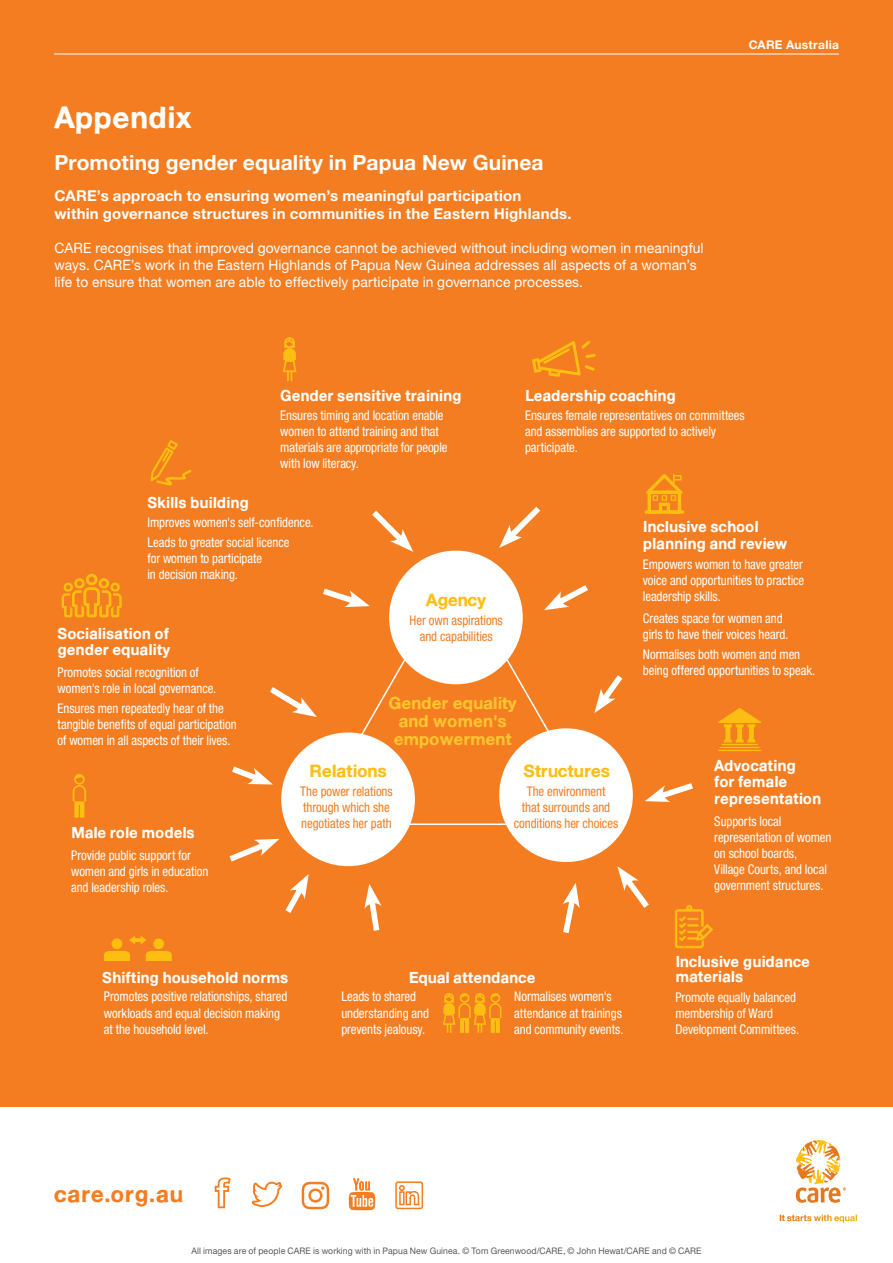
<style>
.page{position:relative;width:893px;height:1263px;background:#fff}
.page>*{position:absolute;margin:0;border:0;box-sizing:border-box;transform-origin:0 0}
.H1_-_Gradient_Headin{font:700 30px "Sketchetik Fill";letter-spacing:.01em;color:#fff}
.t1{font:700 22.5px "Sketchetik Fill";letter-spacing:.03em;color:#f47d21}
.Body_Copy{font:700 21px "Helvetica Neue LT Std";letter-spacing:.005em;color:#fff}
.Heading_1{font:700 17.25px "Sketchetik Fill";color:#fdbe12}
.Heading_1-2{font:700 16.95px/18.3px "Sketchetik Fill";color:#fec430;text-align:center}
.Heading_3{font:700 15.45px/17px "Sketchetik Fill";letter-spacing:.01em;color:#fff;scale:.96 1}
.Body_Copy-2{font:700 15px/18px "Helvetica Neue LT Std";letter-spacing:.015em;color:#fff}
.Body_Copy-3{font:14.25px/17.1px "Helvetica Neue LT Std";letter-spacing:.005em;color:#fff}
.Body_Copy-4{font:condensed 13.35px/16px "Helvetica Neue LT Std";letter-spacing:-.005em;color:#fff;scale:.96 1}
.Body_Copy-5{font:condensed 13.35px/16px "Helvetica Neue LT Std";letter-spacing:-.005em;color:#f47d21;text-align:center;scale:.96 1}
.t2{font:700 12px "Helvetica Neue LT Std";letter-spacing:.025em;color:#fff}
.Body_Copy-6{font:9px "Helvetica Neue LT Std";letter-spacing:.015em;color:#57585a;scale:.96 1}
</style>
<div class="page">
<div style="left:0;top:0;width:893px;height:1106px;background:#f47d21"></div>
<hr style="left:54px;top:54px;width:785px;height:1px;background:#fff">
<svg style="left:349px;top:1178px;width:26px;height:32px"></svg>
<svg style="left:215px;top:1177px;width:16px;height:31px"></svg>
<svg style="left:252px;top:1182px;width:30px;height:25px"></svg>
<svg style="left:395px;top:1181px;width:29px;height:29px"></svg>
<svg style="left:302px;top:1182px;width:27px;height:27px"></svg>
<svg style="left:780px;top:1214px;width:52px;height:7px"></svg>
<svg style="left:796px;top:1140px;width:50px;height:63px"></svg>
<svg style="left:362px;top:569px;width:239px;height:256px"></svg>
<div style="left:389px;top:551px;width:134px;height:133px;background:#fff;border-radius:50%"></div>
<div style="left:499px;top:728px;width:134px;height:134px;background:#fff;border-radius:50%"></div>
<div style="left:281px;top:732px;width:134px;height:134px;background:#fff;border-radius:50%"></div>
<svg style="left:499px;top:506px;width:42px;height:42px"></svg>
<svg style="left:372px;top:510px;width:41px;height:42px"></svg>
<svg style="left:594px;top:669px;width:29px;height:44px"></svg>
<svg style="left:229px;top:838px;width:50px;height:24px"></svg>
<svg style="left:323px;top:584px;width:47px;height:25px"></svg>
<svg style="left:270px;top:687px;width:47px;height:30px"></svg>
<svg style="left:562px;top:883px;width:18px;height:51px"></svg>
<svg style="left:232px;top:766px;width:41px;height:19px"></svg>
<svg style="left:364px;top:884px;width:18px;height:47px"></svg>
<svg style="left:544px;top:580px;width:50px;height:31px"></svg>
<svg style="left:285px;top:874px;width:24px;height:39px"></svg>
<svg style="left:617px;top:866px;width:32px;height:42px"></svg>
<svg style="left:645px;top:783px;width:48px;height:19px"></svg>
<svg style="left:283px;top:337px;width:14px;height:44px"></svg>
<svg style="left:532px;top:341px;width:64px;height:36px"></svg>
<svg style="left:646px;top:474px;width:37px;height:40px"></svg>
<svg style="left:718px;top:708px;width:43px;height:34px"></svg>
<hr style="left:721px;top:744px;width:37px;height:1px;background:#fdbe12">
<hr style="left:720px;top:747px;width:40px;height:1px;background:#fdbe12">
<hr style="left:718px;top:750px;width:43px;height:1px;background:#fdbe12">
<svg style="left:675px;top:905px;width:38px;height:43px"></svg>
<svg style="left:443px;top:993px;width:58px;height:40px"></svg>
<div style="left:112px;top:938px;width:10px;height:11px;background:#fdbe12;border-radius:50%"></div>
<svg style="left:104px;top:951px;width:26px;height:10px"></svg>
<div style="left:153px;top:938px;width:11px;height:11px;background:#fdbe12;border-radius:50%"></div>
<svg style="left:146px;top:951px;width:26px;height:10px"></svg>
<svg style="left:129px;top:936px;width:18px;height:8px"></svg>
<svg style="left:73px;top:774px;width:13px;height:44px"></svg>
<svg style="left:151px;top:440px;width:40px;height:46px"></svg>
<svg style="left:62px;top:574px;width:60px;height:43px"></svg>
<p class="H1_-_Gradient_Headin" style="left:54px;top:98px;width:139px">Appendix</p>
<p class="Body_Copy" style="left:55px;top:149px;width:491px">Promoting gender equality in Papua New Guinea</p>
<p class="Body_Copy-2" style="left:55px;top:186px;width:519px">CARE’s approach to ensuring women’s meaningful participation<br>within governance structures in communities in the Eastern Highlands.</p>
<p class="Body_Copy-3" style="left:55px;top:239px;width:651px">CARE recognises that improved governance cannot be achieved without including women in meaningful ways. CARE’s work in the Eastern Highlands of Papua New Guinea addresses all aspects of a woman’s life to ensure that women are able to effectively participate in governance processes.</p>
<p class="Heading_3" style="left:280px;top:387px;width:190px">Gender sensitive training</p>
<p class="Heading_3" style="left:525px;top:387px;width:158px">Leadership coaching</p>
<p class="t2" style="left:749px;top:37px;width:92px">CARE Australia</p>
<p class="Body_Copy-4" style="left:280px;top:407px;width:176px">Ensures timing and location enable women to attend training and that materials are appropriate for people with low literacy.</p>
<p class="Heading_3" style="left:147px;top:494px;width:107px">Skills building</p>
<p class="Body_Copy-4" style="left:147px;top:514px;width:175px">Improves women's self-confidence.</p>
<p class="Body_Copy-4" style="left:147px;top:534px;width:149px">Leads to greater social licence for women to participate<br>in decision making.</p>
<p class="Heading_3" style="left:58px;top:624px;width:119px">Socialisation of gender equality</p>
<p class="Heading_1" style="left:426px;top:589px;width:62px">Agency</p>
<p class="Body_Copy-5" style="left:410px;top:612px;width:99px">Her own aspirations and capabilities</p>
<p class="Body_Copy-4" style="left:525px;top:407px;width:230px">Ensures female representatives on committees and assemblies are supported to actively participate.</p>
<p class="Heading_3" style="left:643px;top:517px;width:152px">Inclusive school planning and review</p>
<p class="Body_Copy-4" style="left:643px;top:556px;width:170px;text-align:justify">Empowers women to have greater voice and opportunities to practice leadership skills.</p>
<p class="Body_Copy-4" style="left:643px;top:610px;width:153px">Creates space for women and girls to have their voices heard.</p>
<p class="Body_Copy-4" style="left:643px;top:646px;width:165px">Normalises both women and men</p>
<p class="Body_Copy-4" style="left:58px;top:664px;width:149px">Promotes social recognition of</p>
<p class="Body_Copy-4" style="left:643px;top:662px;width:181px">being offered opportunities to speak.</p>
<p class="Body_Copy-4" style="left:58px;top:680px;width:167px">women's role in local governance.</p>
<p class="Body_Copy-4" style="left:58px;top:700px;width:188px">Ensures men repeatedly hear of the tangible benefits of equal participation of women in all aspects of their lives.</p>
<p class="Heading_1-2" style="left:388px;top:693px;width:130px">Gender equality and women's empowerment</p>
<p class="Heading_3" style="left:71px;top:824px;width:130px">Male role models</p>
<p class="Body_Copy-4" style="left:71px;top:847px;width:145px">Provide public support for women and girls in education and leadership roles.</p>
<p class="Heading_1" style="left:309px;top:760px;width:79px">Relations</p>
<p class="Heading_1" style="left:523px;top:760px;width:88px">Structures</p>
<p class="Body_Copy-5" style="left:514px;top:783px;width:110px">The environment<br>that surrounds and conditions her choices</p>
<p class="Body_Copy-5" style="left:300px;top:783px;width:98px;text-align:left">The power relations through which she negotiates her path</p>
<p class="Heading_3" style="left:102px;top:968px;width:195px">Shifting household norms</p>
<p class="Body_Copy-4" style="left:104px;top:989px;width:193px">Promotes positive relationships, shared workloads and equal decision making at the household level.</p>
<p class="Heading_3" style="left:409px;top:968px;width:133px">Equal attendance</p>
<p class="Body_Copy-4" style="left:341px;top:989px;width:93px">Leads to shared understanding and prevents jealousy.</p>
<p class="Body_Copy-4" style="left:514px;top:989px;width:115px">Normalises women's attendance at trainings and community events.</p>
<p class="Heading_3" style="left:714px;top:756px;width:113px">Advocating<br>for female representation</p>
<p class="Body_Copy-4" style="left:714px;top:813px;width:124px">Supports local representation of women on school boards,<br>Village Courts, and local government structures.</p>
<p class="Heading_3" style="left:675px;top:953px;width:142px;line-height:15.5px">Inclusive guidance materials</p>
<p class="Body_Copy-4" style="left:675px;top:989px;width:130px">Promote equally balanced membership of Ward<br>Development Committees.</p>
<p class="t1" style="left:54px;top:1180px;width:130px">care.org.au</p>
<p class="Body_Copy-6" style="left:191px;top:1245px;width:533px">All images are of people CARE is working with in Papua New Guinea. © Tom Greenwood/CARE, © John Hewat/CARE and © CARE</p>
</div>
